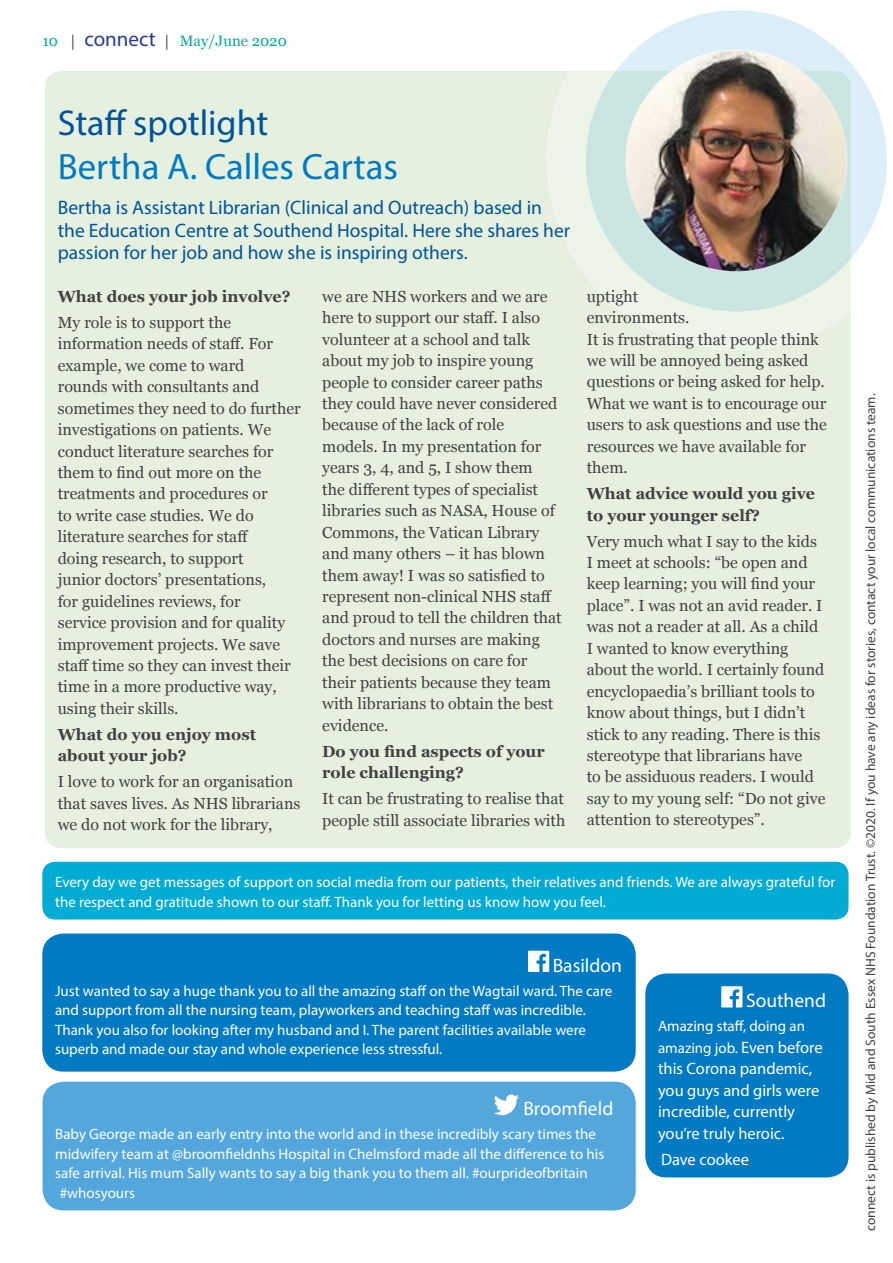
<style>
.page{position:relative;width:893px;height:1263px;background:#fff}
.page>*{position:absolute;margin:0;border:0;box-sizing:border-box;transform-origin:0 0}
.t1{font:36.75px "Myriad Pro";color:#007ac2}
.t2{font:36px "Myriad Pro";color:#00529b}
.t3{font:19.5px/22.5px "Myriad Pro";color:#00529b}
.t4{font:19.5px "Myriad Pro";color:#fff}
.t5{font:16.5px/21.5px "Myriad Pro";color:#fff}
.t6{font:16.05px/21.5px "Georgia";color:#414042}
.t7{font:700 16.05px/21.5px "Georgia";color:#414042}
.t8{font:15px/19.5px "Myriad Pro";color:#fff}
.t9{font:15px "Georgia";color:#00a9a1}
.t10{font:13.5px "Myriad Pro";color:#414042}
.s1{font-family:"Myriad Pro";color:#414042}
.s2{font-family:"Myriad Pro";font-size:21px;color:#283a97}
.s3{font-size:16.5px}
</style>
<div class="page">
<div style="left:45px;top:71px;width:806px;height:777px;background:#e5f1de"></div>
<img style="left:546px;top:7px;width:344px;height:344px">
<div style="left:42px;top:933px;width:594px;height:138px;background:#007ac2;border-radius:21px"></div>
<svg style="left:528px;top:951px;width:21px;height:21px"></svg>
<div style="left:42px;top:862px;width:806px;height:57px;background:#00acd4;border-radius:13px"></div>
<div style="left:43px;top:1082px;width:593px;height:128px;background:#53a7dd;border-radius:21px"></div>
<svg style="left:494px;top:1094px;width:25px;height:21px"></svg>
<div style="left:645px;top:973px;width:203px;height:204px;background:#007ac2;border-radius:21px"></div>
<svg style="left:721px;top:986px;width:21px;height:21px"></svg>
<p class="t9" style="left:43px;top:31px;width:246px">10 <span class="s1">|</span> <span class="s2">connect</span> <span class="s1">|</span> May/June 2020</p>
<h2 class="t2" style="left:58px;top:101px;width:212px">Staff spotlight</h2>
<h1 class="t1" style="left:58px;top:144px;width:342px">Bertha A. Calles Cartas</h1>
<p class="t3" style="left:58px;top:196px;width:514px">Bertha is Assistant Librarian (Clinical and Outreach) based in the Education Centre at Southend Hospital. Here she shares her passion for her job and how she is inspiring others.</p>
<p class="t7" style="left:58px;top:286px;width:234px">What does your job involve?</p>
<p class="t6" style="left:58px;top:312px;width:244px">My role is to support the information needs of staff. For example, we come to ward<br>rounds with consultants and sometimes they need to do further investigations on patients. We conduct literature searches for them to find out more on the treatments and procedures or<br>to write case studies. We do literature searches for staff<br>doing research, to support<br>junior doctors’ presentations,<br>for guidelines reviews, for<br>service provision and for quality improvement projects. We save staff time so they can invest their time in a more productive way, using their skills.</p>
<p class="t7" style="left:58px;top:724px;width:200px">What do you enjoy most about your job?</p>
<p class="t6" style="left:58px;top:771px;width:244px">I love to work for an organisation that saves lives. As NHS librarians we do not work for the library,</p>
<p class="t6" style="left:322px;top:286px;width:241px">we are NHS workers and we are here to support our staff. I also volunteer at a school and talk about my job to inspire young people to consider career paths they could have never considered because of the lack of role models. In my presentation for years 3, 4, and 5, I show them<br>the different types of specialist libraries such as NASA, House of<br>Commons, the Vatican Library and many others – it has blown them away! I was so satisfied to represent non-clinical NHS staff and proud to tell the children that doctors and nurses are making the best decisions on care for their patients because they team with librarians to obtain the best evidence.</p>
<p class="t7" style="left:322px;top:740px;width:224px">Do you find aspects of your role challenging?</p>
<p class="t6" style="left:322px;top:788px;width:245px">It can be frustrating to realise that people still associate libraries with</p>
<p class="t6" style="left:587px;top:286px;width:241px">uptight<br>environments.<br>It is frustrating that people think we will be annoyed being asked questions or being asked for help.<br>What we want is to encourage our users to ask questions and use the resources we have available for them.</p>
<p class="t7" style="left:587px;top:483px;width:230px">What advice would you give to your younger self?</p>
<p class="t6" style="left:587px;top:531px;width:240px">Very much what I say to the kids<br>I meet at schools: “be open and keep learning; you will find your place”. I was not an avid reader. I was not a reader at all. As a child<br>I wanted to know everything about the world. I certainly found encyclopaedia’s brilliant tools to know about things, but I didn’t stick to any reading. There is this stereotype that librarians have<br>to be assiduous readers. I would say to my young self: “Do not give attention to stereotypes”.</p>
<p class="t8" style="left:55px;top:872px;width:782px">Every day we get messages of support on social media from our patients, their relatives and friends. We are always grateful for the respect and gratitude shown to our staff. Thank you for letting us know how you feel.</p>
<p class="t4" style="left:553px;top:953px;width:71px">Basildon</p>
<p class="t8" style="left:55px;top:981px;width:559px">Just wanted to say a huge thank you to all the amazing staff on the Wagtail ward. The care and support from all the nursing team, playworkers and teaching staff was incredible.<br>Thank you also for looking after my husband and I. The parent facilities available were superb and made our stay and whole experience less stressful.</p>
<p class="t4" style="left:523px;top:1096px;width:91px">Broomfield</p>
<p class="t8" style="left:55px;top:1124px;width:542px">Baby George made an early entry into the world and in these incredibly scary times the</p>
<p class="t8" style="left:55px;top:1144px;width:550px">midwifery team at @broomfieldnhs Hospital in Chelmsford made all the difference to his</p>
<p class="t8" style="left:55px;top:1163px;width:534px">safe arrival. His mum Sally wants to say a big thank you to them all. #ourprideofbritain</p>
<p class="t8" style="left:60px;top:1183px;width:77px">#whosyours</p>
<p class="t4" style="left:746px;top:989px;width:82px">Southend</p>
<p class="t8" style="left:658px;top:1015px;width:166px;line-height:21.5px">Amazing staff, doing an amazing job. <span class="s3">Even before</span></p>
<p class="t5" style="left:658px;top:1058px;width:163px">this Corona pandemic, you guys and girls were incredible, currently you’re truly heroic.</p>
<p class="t5" style="left:661px;top:1148px;width:90px">Dave cookee</p>
<p class="t10" style="left:862px;top:1231px;width:839px;rotate:-90deg">connect is published by Mid and South Essex NHS Foundation Trust. ©2020. If you have any ideas for stories, contact your local communications team.</p>
</div>
